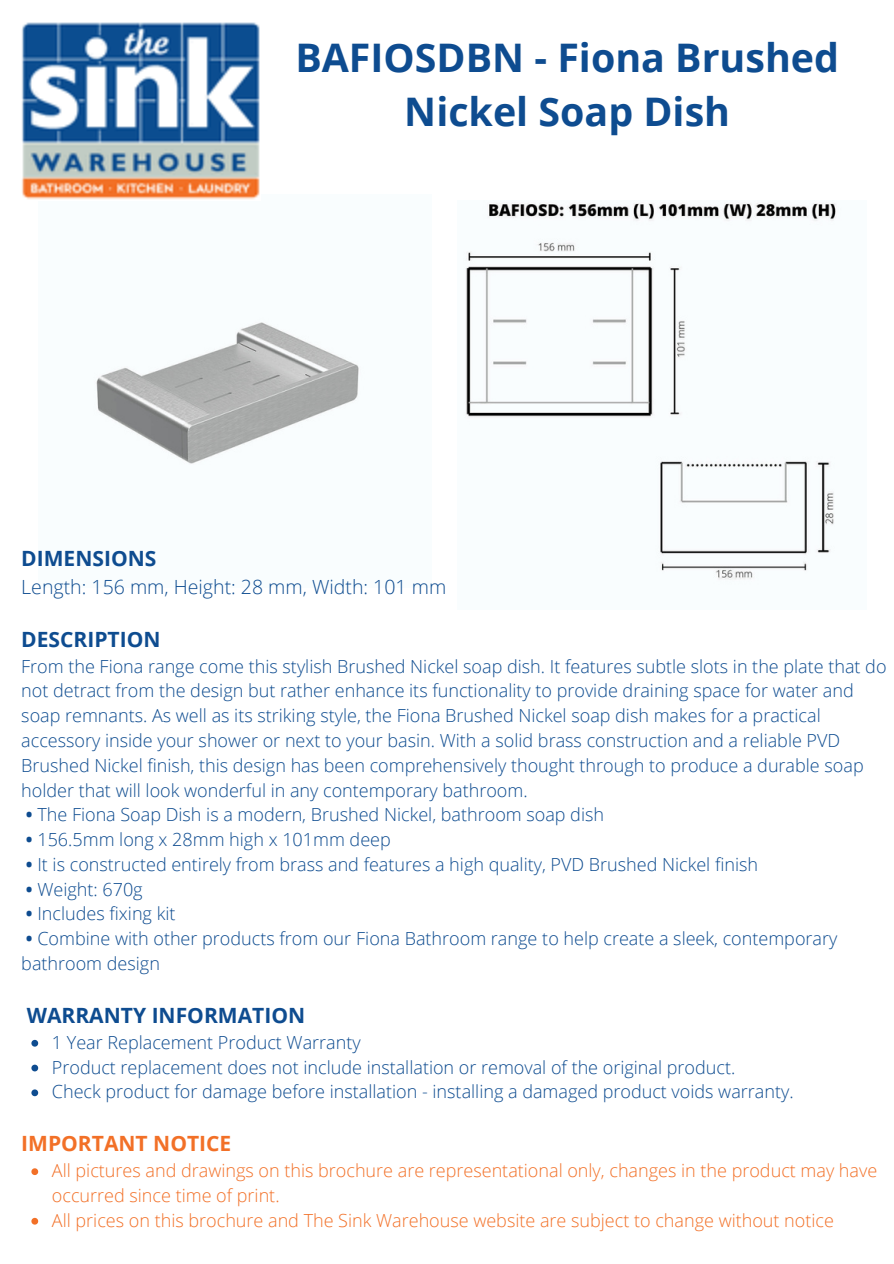
<style>
.page{position:relative;width:894px;height:1264px;background:#fff}
.page>*{position:absolute;margin:0;border:0;box-sizing:border-box;transform-origin:0 0}
.t1{font:700 39.3px/54.8px "Open Sans";color:#0e4c90;text-align:center}
.t2{font:700 21px "Open Sans";color:#0e4c90}
.t3{font:700 21px "Open Sans";color:#f27027}
.t4{font:300 19.5px "Open Sans";color:#0e4c90}
.t5{font:300 18px/24.8px "Open Sans";color:#0e4c90}
.t6{font:300 18px/24.8px "Open Sans";color:#f27027}
.s1{font-weight:700}
</style>
<div class="page">
<img style="left:465px;top:202px;width:371px;height:378px">
<img style="left:96px;top:322px;width:263px;height:142px">
<img style="left:22px;top:22px;width:238px;height:178px">
<svg style="left:31px;top:1039px;width:7px;height:7px"></svg>
<svg style="left:31px;top:1064px;width:7px;height:7px"></svg>
<svg style="left:31px;top:1089px;width:7px;height:7px"></svg>
<svg style="left:31px;top:1168px;width:7px;height:6px"></svg>
<svg style="left:31px;top:1217px;width:7px;height:7px"></svg>
<p class="t1" style="left:295px;top:29px;width:545px">BAFIOSDBN - Fiona Brushed<br>Nickel Soap Dish</p>
<p class="t2" style="left:21px;top:543px;width:137px">DIMENSIONS</p>
<p class="t4" style="left:21px;top:573px;width:426px">Length: 156 mm, Height: 28 mm, Width: 101 mm</p>
<p class="t2" style="left:21px;top:624px;width:141px">DESCRIPTION</p>
<p class="t5" style="left:21px;top:653px;width:866px">From the Fiona range come this stylish Brushed Nickel soap dish. It features subtle slots in the plate that do not detract from the design but rather enhance its functionality to provide draining space for water and soap remnants. As well as its striking style, the Fiona Brushed Nickel soap dish makes for a practical accessory inside your shower or next to your basin. With a solid brass construction and a reliable PVD Brushed Nickel finish, this design has been comprehensively thought through to produce a durable soap holder that will look wonderful in any contemporary bathroom.</p>
<p class="t5" style="left:26px;top:802px;width:579px"><span class="s1">•</span> The Fiona Soap Dish is a modern, Brushed Nickel, bathroom soap dish</p>
<p class="t5" style="left:26px;top:826px;width:366px"><span class="s1">•</span> 156.5mm long x 28mm high x 101mm deep</p>
<p class="t5" style="left:26px;top:851px;width:733px"><span class="s1">•</span> It is constructed entirely from brass and features a high quality, PVD Brushed Nickel finish</p>
<p class="t5" style="left:26px;top:876px;width:118px"><span class="s1">•</span> Weight: 670g</p>
<p class="t5" style="left:26px;top:901px;width:151px"><span class="s1">•</span> Includes fixing kit</p>
<p class="t5" style="left:21px;top:925px;width:817px"><span class="s1">•</span> Combine with other products from our Fiona Bathroom range to help create a sleek, contemporary bathroom design</p>
<p class="t2" style="left:27px;top:1000px;width:280px">WARRANTY INFORMATION</p>
<p class="t5" style="left:52px;top:1029px;width:310px">1 Year Replacement Product Warranty</p>
<p class="t5" style="left:52px;top:1054px;width:684px">Product replacement does not include installation or removal of the original product.</p>
<p class="t5" style="left:52px;top:1079px;width:743px">Check product for damage before installation - installing a damaged product voids warranty.</p>
<p class="t3" style="left:21px;top:1128px;width:211px">IMPORTANT NOTICE</p>
<p class="t6" style="left:52px;top:1157px;width:826px">All pictures and drawings on this brochure are representational only, changes in the product may have occurred since time of print.</p>
<p class="t6" style="left:52px;top:1207px;width:783px">All prices on this brochure and The Sink Warehouse website are subject to change without notice</p>
</div>
